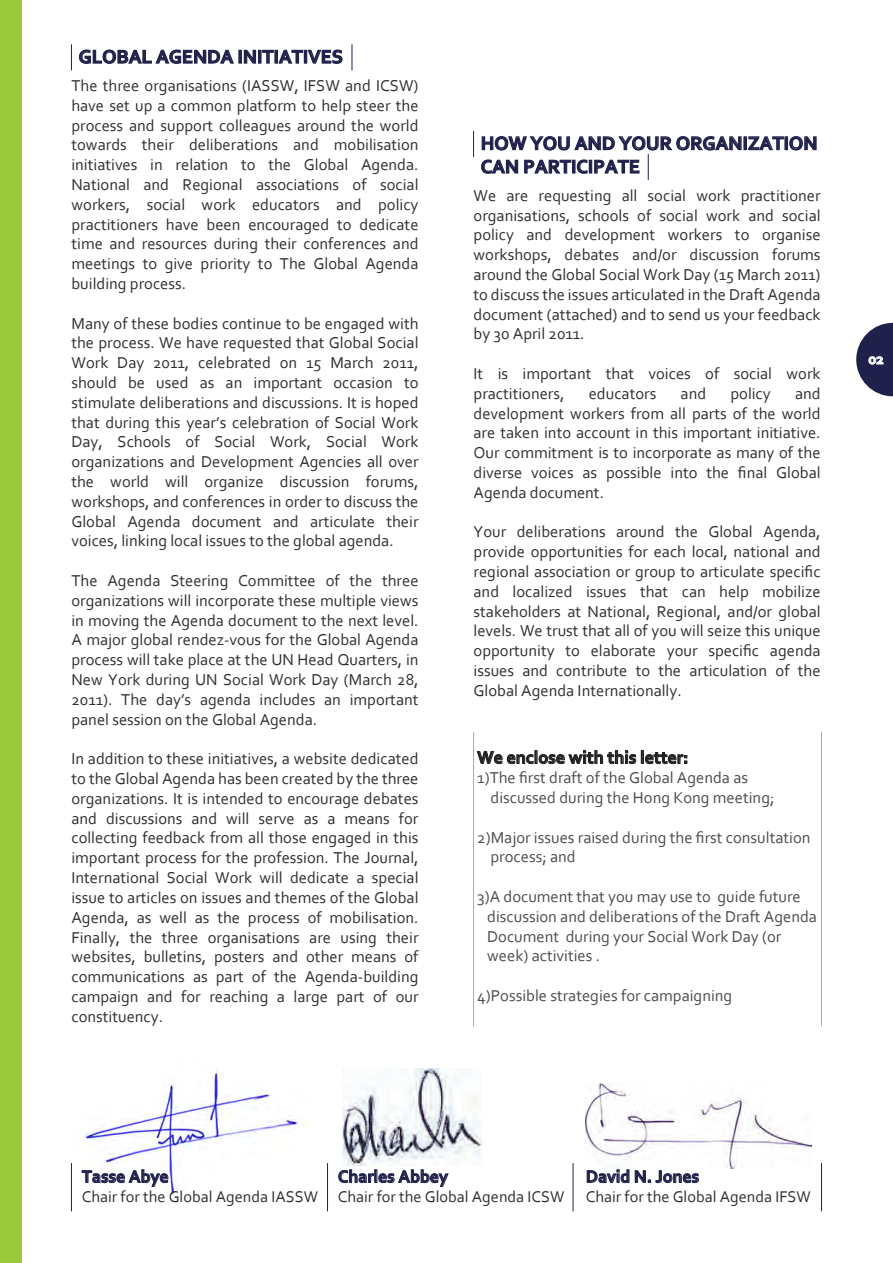
<style>
.page{position:relative;width:893px;height:1263px;background:#fff}
.page>*{position:absolute;margin:0;border:0;box-sizing:border-box;transform-origin:0 0}
.t1{font:700 19.5px/23.4px "Corbel";color:#1f214b}
.t2{font:700 18px "Corbel";color:#1e1f1e}
.t3{font:700 17.7px "Corbel";color:#1f214b}
.t4{font:16.5px/19.8px "Corbel";color:#2e2f2f;text-align:justify}
.t5{font:16.5px/19.8px "Corbel";color:#4c4c4c}
.t6{font:16.2px "Corbel";color:#2e2f2f}
.t7{font:700 15px "Corbel";color:#fff}
</style>
<div class="page">
<img style="left:85px;top:1069px;width:224px;height:126px">
<div style="left:0;top:0;width:21px;height:1263px;background:#9aca3b"></div>
<svg style="left:856px;top:323px;width:37px;height:73px"></svg>
<svg style="left:79px;top:49px;width:155px;height:15px"></svg>
<div style="left:238px;top:50px;width:4px;height:14px;border:1px solid #1f214b"></div>
<svg style="left:243px;top:49px;width:100px;height:15px"></svg>
<svg style="left:352px;top:44px;width:1px;height:26px"></svg>
<svg style="left:71px;top:44px;width:1px;height:26px"></svg>
<div style="left:743px;top:136px;width:4px;height:14px;border:1px solid #1f214b"></div>
<svg style="left:748px;top:136px;width:69px;height:15px"></svg>
<svg style="left:481px;top:136px;width:261px;height:44px"></svg>
<svg style="left:473px;top:131px;width:1px;height:26px"></svg>
<svg style="left:477px;top:750px;width:210px;height:14px"></svg>
<hr style="left:473px;top:732px;width:1px;height:294px;background:#9aca3b">
<hr style="left:821px;top:732px;width:1px;height:294px;background:#9aca3b">
<svg style="left:81px;top:1166px;width:88px;height:21px"></svg>
<svg style="left:586px;top:1169px;width:113px;height:15px"></svg>
<img style="left:586px;top:1083px;width:225px;height:85px">
<svg style="left:338px;top:1169px;width:111px;height:18px"></svg>
<img style="left:342px;top:1068px;width:140px;height:97px">
<hr style="left:573px;top:1163px;width:1px;height:48px;background:#1f214b">
<hr style="left:327px;top:1163px;width:1px;height:48px;background:#1f214b">
<hr style="left:71px;top:1163px;width:1px;height:48px;background:#1f214b">
<hr style="left:821px;top:1163px;width:1px;height:48px;background:#1f214b">
<p class="t1" style="left:79px;top:44px;width:266px">GLOBAL AGENDA INITIATIVES</p>
<p class="t4" style="left:71px;top:75px;width:349px">The three organisations (IASSW, IFSW and ICSW) have set up a common platform to help steer the process and support colleagues around the world towards their deliberations and mobilisation initiatives in relation to the Global Agenda.<br>National and Regional associations of social workers, social work educators and policy practitioners have been encouraged to dedicate time and resources during their conferences and meetings to give priority to The Global Agenda building process.</p>
<p class="t4" style="left:71px;top:313px;width:349px">Many of these bodies continue to be engaged with the process. We have requested that Global Social Work Day 2011, celebrated on 15 March 2011, should be used as an important occasion to stimulate deliberations and discussions. It is hoped that during this year’s celebration of Social Work Day, Schools of Social Work, Social Work organizations and Development Agencies all over the world will organize discussion forums, workshops, and conferences in order to discuss the Global Agenda document and articulate their voices, linking local issues to the global agenda.</p>
<p class="t4" style="left:71px;top:570px;width:349px">The Agenda Steering Committee of the three organizations will incorporate these multiple views in moving the Agenda document to the next level.<br>A major global rendez-vous for the Global Agenda process will take place at the UN Head Quarters, in New York during UN Social Work Day (March 28, 2011). The day’s agenda includes an important panel session on the Global Agenda.</p>
<p class="t4" style="left:71px;top:748px;width:349px">In addition to these initiatives, a website dedicated to the Global Agenda has been created by the three organizations. It is intended to encourage debates and discussions and will serve as a means for collecting feedback from all those engaged in this important process for the profession. The Journal, International Social Work will dedicate a special issue to articles on issues and themes of the Global Agenda, as well as the process of mobilisation.<br>Finally, the three organisations are using their websites, bulletins, posters and other means of communications as part of the Agenda-building campaign and for reaching a large part of our constituency.</p>
<p class="t1" style="left:481px;top:131px;width:338px">HOW YOU AND YOUR ORGANIZATION<br>CAN PARTICIPATE</p>
<p class="t4" style="left:474px;top:185px;width:349px">We are requesting all social work practitioner organisations, schools of social work and social policy and development workers to organise workshops, debates and/or discussion forums around the Global Social Work Day (15 March 2011) to discuss the issues articulated in the Draft Agenda document (attached) and to send us your feedback by 30 April 2011.</p>
<p class="t4" style="left:474px;top:363px;width:349px">It is important that voices of social work practitioners,</p>
<p class="t4" style="left:474px;top:383px;width:349px;text-indent:321px">and development workers from all parts of the world are taken into account in this important initiative.<br>Our commitment is to incorporate as many of the diverse voices as possible into the final Global Agenda document.</p>
<p class="t4" style="left:474px;top:522px;width:349px">Your deliberations around the Global Agenda, provide opportunities for each local, national and regional association or group to articulate specific and localized issues that can help mobilize stakeholders at National, Regional, and/or global levels. We trust that all of you will seize this unique opportunity to elaborate your specific agenda issues and contribute to the articulation of the Global Agenda Internationally.</p>
<p class="t4" style="left:589px;top:383px;width:69px">educators</p>
<p class="t4" style="left:681px;top:383px;width:27px">and</p>
<p class="t4" style="left:730px;top:383px;width:42px">policy</p>
<p class="t2" style="left:477px;top:746px;width:213px">We enclose with this letter:</p>
<p class="t5" style="left:490px;top:767px;width:285px;text-indent:-13px">1)The first draft of the Global Agenda as discussed during the Hong Kong meeting;</p>
<p class="t5" style="left:490px;top:827px;width:321px;text-indent:-13px">2)Major issues raised during the first consultation process; and</p>
<p class="t5" style="left:487px;top:886px;width:331px;text-indent:-10px">3)A document that you may use to guide future discussion and deliberations of the Draft Agenda Document during your Social Work Day (or week) activities .</p>
<p class="t5" style="left:477px;top:985px;width:257px">4)Possible strategies for campaigning</p>
<p class="t7" style="left:868px;top:350px;width:17px">02</p>
<p class="t3" style="left:82px;top:1165px;width:88px">Tasse Abye</p>
<p class="t6" style="left:82px;top:1186px;width:238px">Chair for the Global Agenda IASSW</p>
<p class="t3" style="left:338px;top:1165px;width:112px">Charles Abbey</p>
<p class="t6" style="left:338px;top:1186px;width:228px">Chair for the Global Agenda ICSW</p>
<p class="t3" style="left:586px;top:1165px;width:115px">David N. Jones</p>
<p class="t6" style="left:586px;top:1186px;width:227px">Chair for the Global Agenda IFSW</p>
</div>
